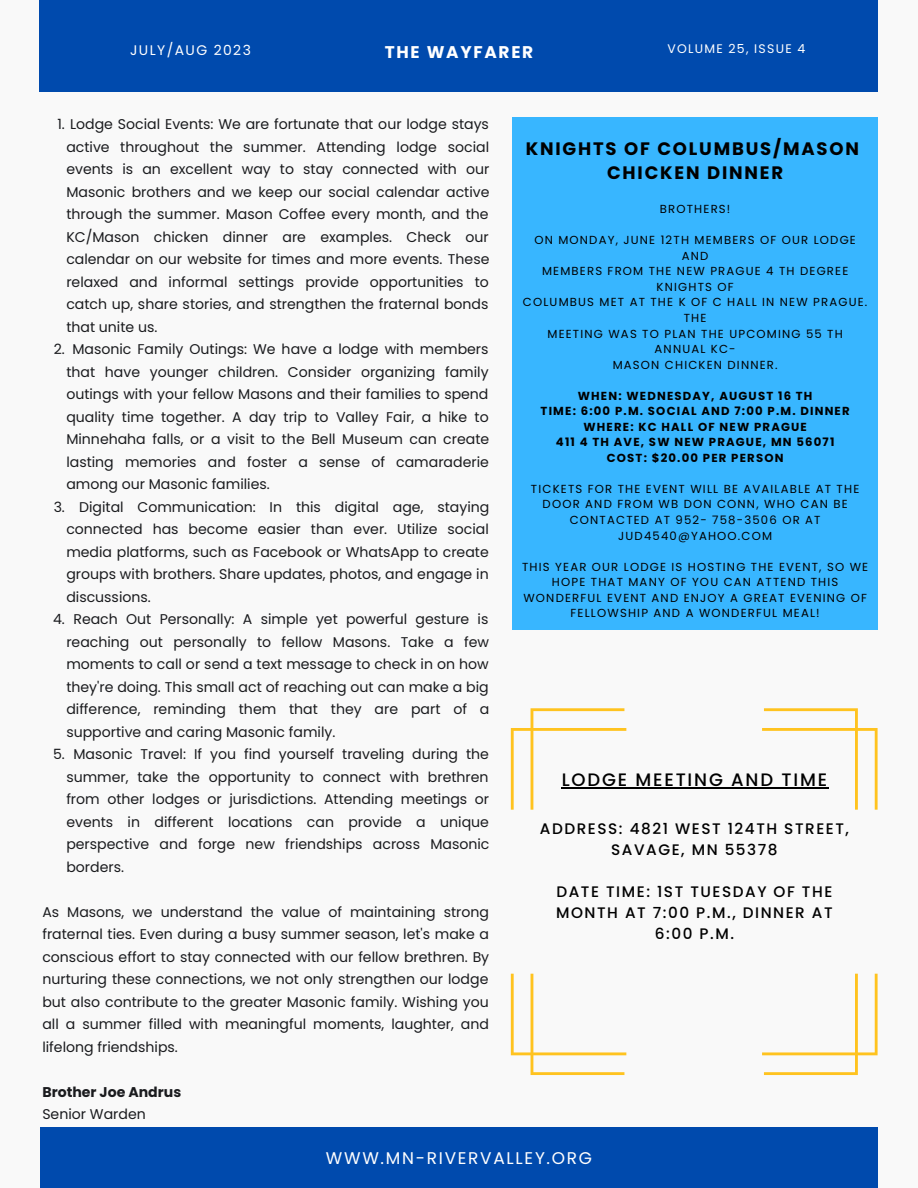
<style>
.page{position:relative;width:918px;height:1188px;background:#f9f9f9}
.page>*{position:absolute;margin:0;border:0;box-sizing:border-box;transform-origin:0 0}
.t1{font:700 18px "Poppins";letter-spacing:.1em;color:#000}
.t2{font:500 18px "Poppins";letter-spacing:.1em;color:#000}
.t3{font:16.95px "Poppins";letter-spacing:.1em;color:#fff}
.t4{font:700 16.95px "Poppins";letter-spacing:.1em;color:#fff}
.t5{font:500 15.3px/21px "Poppins";letter-spacing:.1em;color:#000;text-align:center}
.t6{font:14.1px/22.5px "Poppins";color:#1a1b1e;text-align:justify}
.t7{font:700 14.1px "Poppins";color:#1a1b1e}
.t8{font:13.95px "Poppins";letter-spacing:.1em;color:#fff}
.t9{font:12.45px "Poppins";letter-spacing:.1em;color:#fff}
.t10{font:11.7px/15.6px "Poppins";letter-spacing:.1em;color:#000;text-align:center}
.t11{font:700 11.7px "Poppins";letter-spacing:.1em;color:#000}
</style>
<div class="page">
<div style="left:40px;top:1127px;width:838px;height:61px;background:#004aad"></div>
<div style="left:39px;top:0;width:839px;height:92px;background:#004aad"></div>
<div style="left:512px;top:117px;width:366px;height:513px;background:#38b6ff"></div>
<svg style="left:511px;top:728px;width:367px;height:327px"></svg>
<svg style="left:531px;top:708px;width:327px;height:367px"></svg>
<hr style="left:562px;top:787px;width:267px;height:2px;background:#000">
<p class="t8" style="left:130px;top:40px;width:122px">JULY/AUG 2023</p>
<p class="t4" style="left:385px;top:40px;width:150px">THE WAYFARER</p>
<p class="t9" style="left:667px;top:40px;width:140px">VOLUME 25, ISSUE 4</p>
<p class="t6" style="left:66px;top:113px;width:425px;text-indent:-9px">1. Lodge Social Events: We are fortunate that our lodge stays active throughout the summer. Attending lodge social events is an excellent way to stay connected with our Masonic brothers and we keep our social calendar active through the summer. Mason Coffee every month, and the KC/Mason chicken dinner are examples. Check our calendar on our website for times and more events. These relaxed and informal settings provide opportunities to catch up, share stories, and strengthen the fraternal bonds that unite us.</p>
<p class="t6" style="left:66px;top:338px;width:424px;text-indent:6px">Masonic Family Outings: We have a lodge with members that have younger children. Consider organizing family outings with your fellow Masons and their families to spend quality time together. A day trip to Valley Fair, a hike to Minnehaha falls, or a visit to the Bell Museum can create lasting memories and foster a sense of camaraderie among our Masonic families.</p>
<p class="t6" style="left:66px;top:496px;width:425px;text-indent:13px">Digital Communication: In this digital age, staying connected has become easier than ever. Utilize social media platforms, such as Facebook or WhatsApp to create groups with brothers. Share updates, photos, and engage in discussions.</p>
<p class="t6" style="left:66px;top:608px;width:425px;text-indent:7px">Reach Out Personally: A simple yet powerful gesture is reaching out personally to fellow Masons. Take a few moments to call or send a text message to check in on how they're doing. This small act of reaching out can make a big difference, reminding them that they are part of a supportive and caring Masonic family.</p>
<p class="t6" style="left:66px;top:743px;width:425px;text-indent:7px">Masonic Travel: If you find yourself traveling during the summer, take the opportunity to connect with brethren from other lodges or jurisdictions. Attending meetings or events in different locations can provide a unique perspective and forge new friendships across Masonic borders.</p>
<p class="t6" style="left:54px;top:338px;width:13px">2.</p>
<p class="t6" style="left:54px;top:496px;width:13px">3.</p>
<p class="t6" style="left:53px;top:608px;width:13px">4.</p>
<p class="t6" style="left:53px;top:743px;width:13px">5.</p>
<p class="t6" style="left:42px;top:901px;width:448px">As Masons, we understand the value of maintaining strong fraternal ties. Even during a busy summer season, let's make a conscious effort to stay connected with our fellow brethren. By nurturing these connections, we not only strengthen our lodge but also contribute to the greater Masonic family. Wishing you all a summer filled with meaningful moments, laughter, and lifelong friendships.</p>
<p class="t7" style="left:42px;top:1082px;width:140px">Brother Joe Andrus</p>
<p class="t6" style="left:42px;top:1103px;width:105px">Senior Warden</p>
<p class="t1" style="left:526px;top:136px;width:335px">KNIGHTS OF COLUMBUS/MASON</p>
<p class="t1" style="left:607px;top:161px;width:178px">CHICKEN DINNER</p>
<p class="t10" style="left:660px;top:201px;width:72px">BROTHERS!</p>
<p class="t10" style="left:534px;top:232px;width:323px">ON MONDAY, JUNE 12TH MEMBERS OF OUR LODGE<br>AND</p>
<p class="t10" style="left:542px;top:263px;width:308px">MEMBERS FROM THE NEW PRAGUE 4 TH DEGREE<br>KNIGHTS OF</p>
<p class="t10" style="left:523px;top:295px;width:346px">COLUMBUS MET AT THE K OF C HALL IN NEW PRAGUE.<br>THE</p>
<p class="t10" style="left:547px;top:326px;width:297px">MEETING WAS TO PLAN THE UPCOMING 55 TH<br>ANNUAL KC-</p>
<p class="t10" style="left:613px;top:357px;width:166px">MASON CHICKEN DINNER.</p>
<p class="t11" style="left:578px;top:387px;width:236px">WHEN: WEDNESDAY, AUGUST 16 TH</p>
<p class="t11" style="left:541px;top:403px;width:311px">TIME: 6:00 P.M. SOCIAL AND 7:00 P.M. DINNER</p>
<p class="t11" style="left:583px;top:418px;width:225px">WHERE: KC HALL OF NEW PRAGUE</p>
<p class="t11" style="left:556px;top:434px;width:280px">411 4 TH AVE, SW NEW PRAGUE, MN 56071</p>
<p class="t11" style="left:607px;top:450px;width:178px">COST: $20.00 PER PERSON</p>
<p class="t10" style="left:531px;top:481px;width:330px">TICKETS FOR THE EVENT WILL BE AVAILABLE AT THE<br>DOOR AND FROM WB DON CONN, WHO CAN BE<br>CONTACTED AT 952- 758-3506 OR AT<br>JUD4540@YAHOO.COM</p>
<p class="t10" style="left:522px;top:559px;width:348px">THIS YEAR OUR LODGE IS HOSTING THE EVENT, SO WE HOPE THAT MANY OF YOU CAN ATTEND THIS WONDERFUL EVENT AND ENJOY A GREAT EVENING OF FELLOWSHIP AND A WONDERFUL MEAL!</p>
<p class="t2" style="left:562px;top:767px;width:267px">LODGE MEETING AND TIME</p>
<p class="t5" style="left:540px;top:818px;width:311px">ADDRESS: 4821 WEST 124TH STREET,<br>SAVAGE, MN 55378</p>
<p class="t5" style="left:556px;top:881px;width:278px">DATE TIME: 1ST TUESDAY OF THE<br>MONTH AT 7:00 P.M., DINNER AT<br>6:00 P.M.</p>
<p class="t3" style="left:326px;top:1146px;width:268px">WWW.MN-RIVERVALLEY.ORG</p>
</div>
